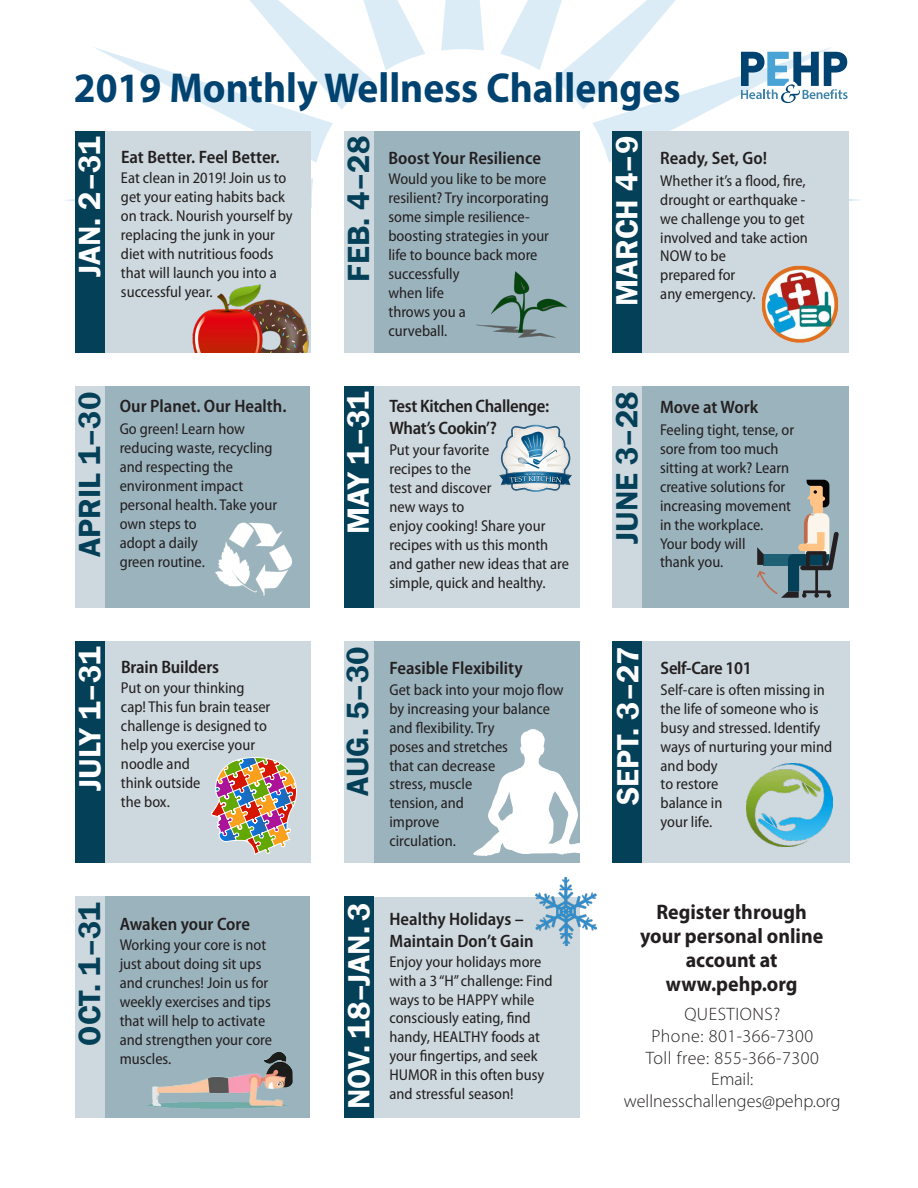
<style>
.page{position:relative;width:918px;height:1188px;background:#fff}
.page>*{position:absolute;margin:0;border:0;box-sizing:border-box;transform-origin:0 0}
.t1{font:700 42px "Myriad Pro";color:#004270;scale:.94 1}
.t2{font:600 31.5px "Franklin Gothic";color:#fff}
.t3{font:600 31.5px "Franklin Gothic";color:#054059}
.t4{font:700 21px/24px "Myriad Pro";color:#231f20;text-align:center;scale:.95 1}
.t5{font:600 semi-condensed 18px/21.6px "Myriad Pro";color:#231f20}
.t6{font:300 18px "Myriad Pro";letter-spacing:.025em;color:#231f20}
.t7{font:600 semi-condensed 18px "Myriad Pro";letter-spacing:-.02em;color:#231f20}
.t8{font:300 18px "Myriad Pro";color:#231f20}
.t9{font:semi-condensed 15.75px/18.9px "Myriad Pro";color:#231f20}
</style>
<div class="page">
<div style="left:613px;top:131px;width:236px;height:222px;background:#cdd9de"></div>
<div style="left:75px;top:131px;width:235px;height:222px;background:#cdd9de"></div>
<div style="left:344px;top:131px;width:236px;height:222px;background:#9bb3bd"></div>
<div style="left:75px;top:387px;width:234px;height:221px;background:#9bb3bd"></div>
<div style="left:75px;top:641px;width:235px;height:222px;background:#cdd9de"></div>
<div style="left:344px;top:387px;width:235px;height:221px;background:#cdd9de"></div>
<div style="left:613px;top:387px;width:235px;height:221px;background:#9bb3bd"></div>
<div style="left:344px;top:641px;width:235px;height:222px;background:#9bb3bd"></div>
<div style="left:614px;top:641px;width:235px;height:222px;background:#cdd9de"></div>
<div style="left:75px;top:897px;width:234px;height:221px;background:#9bb3bd"></div>
<div style="left:344px;top:897px;width:235px;height:221px;background:#cdd9de"></div>
<svg style="left:64px;top:0;width:796px;height:208px"></svg>
<img style="left:536px;top:877px;width:60px;height:69px">
<div style="left:75px;top:131px;width:29px;height:222px;background:#054059"></div>
<div style="left:613px;top:131px;width:29px;height:222px;background:#054059"></div>
<div style="left:344px;top:387px;width:29px;height:221px;background:#054059"></div>
<div style="left:344px;top:131px;width:29px;height:222px;background:#cdd9de"></div>
<div style="left:75px;top:387px;width:29px;height:221px;background:#cdd9de"></div>
<div style="left:613px;top:387px;width:29px;height:221px;background:#cdd9de"></div>
<div style="left:75px;top:641px;width:29px;height:222px;background:#054059"></div>
<div style="left:613px;top:641px;width:29px;height:222px;background:#054059"></div>
<div style="left:344px;top:897px;width:29px;height:221px;background:#054059"></div>
<div style="left:344px;top:641px;width:29px;height:222px;background:#cdd9de"></div>
<div style="left:75px;top:897px;width:29px;height:221px;background:#cdd9de"></div>
<img style="left:215px;top:522px;width:77px;height:74px">
<img style="left:761px;top:265px;width:78px;height:77px">
<img style="left:270px;top:297px;width:41px;height:56px">
<img style="left:192px;top:285px;width:78px;height:68px">
<img style="left:476px;top:271px;width:92px;height:67px">
<svg style="left:499px;top:425px;width:73px;height:67px"></svg>
<div style="left:813px;top:504px;width:10px;height:11px;background:#ffc485"></div>
<svg style="left:807px;top:480px;width:22px;height:27px"></svg>
<svg style="left:757px;top:513px;width:82px;height:85px"></svg>
<svg style="left:211px;top:757px;width:86px;height:98px"></svg>
<svg style="left:473px;top:729px;width:107px;height:128px"></svg>
<img style="left:747px;top:763px;width:85px;height:84px">
<img style="left:147px;top:1052px;width:146px;height:57px">
<p class="t1" style="left:74px;top:61px;width:647px">2019 Monthly Wellness Challenges</p>
<p class="t2" style="left:70px;top:277px;width:142px;rotate:-90deg">JAN. 2–31</p>
<p class="t2" style="left:608px;top:306px;width:171px;rotate:-90deg">MARCH 4–9</p>
<p class="t3" style="left:339px;top:282px;width:147px;rotate:-90deg">FEB. 4–28</p>
<p class="t5" style="left:121px;top:146px;width:160px">Eat Better. Feel Better.</p>
<p class="t5" style="left:388px;top:147px;width:154px">Boost Your Resilience</p>
<p class="t9" style="left:121px;top:169px;width:173px">Eat clean in 2019! Join us to get your eating habits back on track. Nourish yourself by replacing the junk in your diet with nutritious foods that will launch you into a successful year.</p>
<p class="t9" style="left:388px;top:170px;width:162px">Would you like to be more resilient? Try incorporating some simple resilience&shy;boosting strategies in your life to bounce back more successfully<br>when life<br>throws you a<br>curveball.</p>
<p class="t5" style="left:660px;top:147px;width:108px">Ready, Set, Go!</p>
<p class="t9" style="left:660px;top:171px;width:149px">Whether it’s a flood, fire, drought or earthquake - we challenge you to get involved and take action<br>NOW to be<br>prepared for<br>any emergency.</p>
<p class="t3" style="left:70px;top:557px;width:167px;rotate:-90deg">APRIL 1–30</p>
<p class="t5" style="left:120px;top:396px;width:168px">Our Planet. Our Health.</p>
<p class="t9" style="left:120px;top:420px;width:159px">Go green! Learn how reducing waste, recycling and respecting the environment impact personal health. Take your own steps to<br>adopt a daily<br>green routine.</p>
<p class="t2" style="left:339px;top:534px;width:144px;rotate:-90deg">MAY 1–31</p>
<p class="t3" style="left:608px;top:544px;width:154px;rotate:-90deg">JUNE 3–28</p>
<p class="t7" style="left:389px;top:396px;width:161px">Test Kitchen Challenge:</p>
<p class="t7" style="left:389px;top:418px;width:109px">What’s Cookin’?</p>
<p class="t9" style="left:660px;top:421px;width:136px">Feeling tight, tense, or</p>
<p class="t9" style="left:660px;top:440px;width:120px">sore from too much</p>
<p class="t9" style="left:660px;top:459px;width:131px">sitting at work? Learn</p>
<p class="t9" style="left:660px;top:477px;width:127px">creative solutions for</p>
<p class="t9" style="left:660px;top:496px;width:133px">increasing movement</p>
<p class="t9" style="left:660px;top:515px;width:105px">in the workplace.</p>
<p class="t9" style="left:660px;top:534px;width:87px">Your body will</p>
<p class="t9" style="left:660px;top:553px;width:65px">thank you.</p>
<p class="t5" style="left:660px;top:397px;width:100px">Move at Work</p>
<p class="t9" style="left:389px;top:441px;width:181px">Put your favorite<br>recipes to the<br>test and discover<br>new ways to<br>enjoy cooking! Share your recipes with us this month and gather new ideas that are simple, quick and healthy.</p>
<p class="t2" style="left:70px;top:791px;width:145px;rotate:-90deg">JULY 1–31</p>
<p class="t3" style="left:338px;top:796px;width:151px;rotate:-90deg">AUG. 5–30</p>
<p class="t2" style="left:609px;top:805px;width:160px;rotate:-90deg">SEPT. 3–27</p>
<p class="t5" style="left:121px;top:656px;width:100px">Brain Builders</p>
<p class="t5" style="left:389px;top:658px;width:135px">Feasible Flexibility</p>
<p class="t9" style="left:121px;top:679px;width:151px">Put on your thinking cap! This fun brain teaser challenge is designed to help you exercise your noodle and<br>think outside<br>the box.</p>
<p class="t9" style="left:389px;top:681px;width:176px">Get back into your mojo flow by increasing your balance and flexibility. Try<br>poses and stretches<br>that can decrease<br>stress, muscle<br>tension, and<br>improve<br>circulation.</p>
<p class="t7" style="left:661px;top:658px;width:93px">Self-Care 101</p>
<p class="t9" style="left:661px;top:681px;width:173px">Self-care is often missing in the life of someone who is busy and stressed. Identify ways of nurturing your mind and body<br>to restore<br>balance in<br>your life.</p>
<p class="t3" style="left:70px;top:1046px;width:145px;rotate:-90deg">OCT. 1–31</p>
<p class="t5" style="left:120px;top:913px;width:132px">Awaken your Core</p>
<p class="t9" style="left:120px;top:936px;width:154px">Working your core is not just about doing sit ups and crunches! Join us for weekly exercises and tips that will help to activate and strengthen your core muscles.</p>
<p class="t2" style="left:340px;top:1109px;width:208px;rotate:-90deg">NOV. 18–JAN. 3</p>
<p class="t5" style="left:389px;top:909px;width:146px">Healthy Holidays –<br>Maintain Don’t Gain</p>
<p class="t9" style="left:389px;top:952px;width:165px">Enjoy your holidays more with a 3 “H” challenge: Find ways to be HAPPY while consciously eating, find handy, HEALTHY foods at your fingertips, and seek<br>HUMOR in this often busy and stressful season!</p>
<p class="t4" style="left:640px;top:900px;width:194px">Register through your personal online account at</p>
<p class="t4" style="left:666px;top:972px;width:140px">www.pehp.org</p>
<p class="t6" style="left:684px;top:1004px;width:97px">QUESTIONS?</p>
<p class="t6" style="left:651px;top:1025px;width:163px">Phone: 801-366-7300</p>
<p class="t6" style="left:646px;top:1047px;width:175px">Toll free: 855-366-7300</p>
<p class="t6" style="left:711px;top:1068px;width:44px">Email:</p>
<p class="t8" style="left:624px;top:1090px;width:218px">wellnesschallenges@pehp.org</p>
</div>
